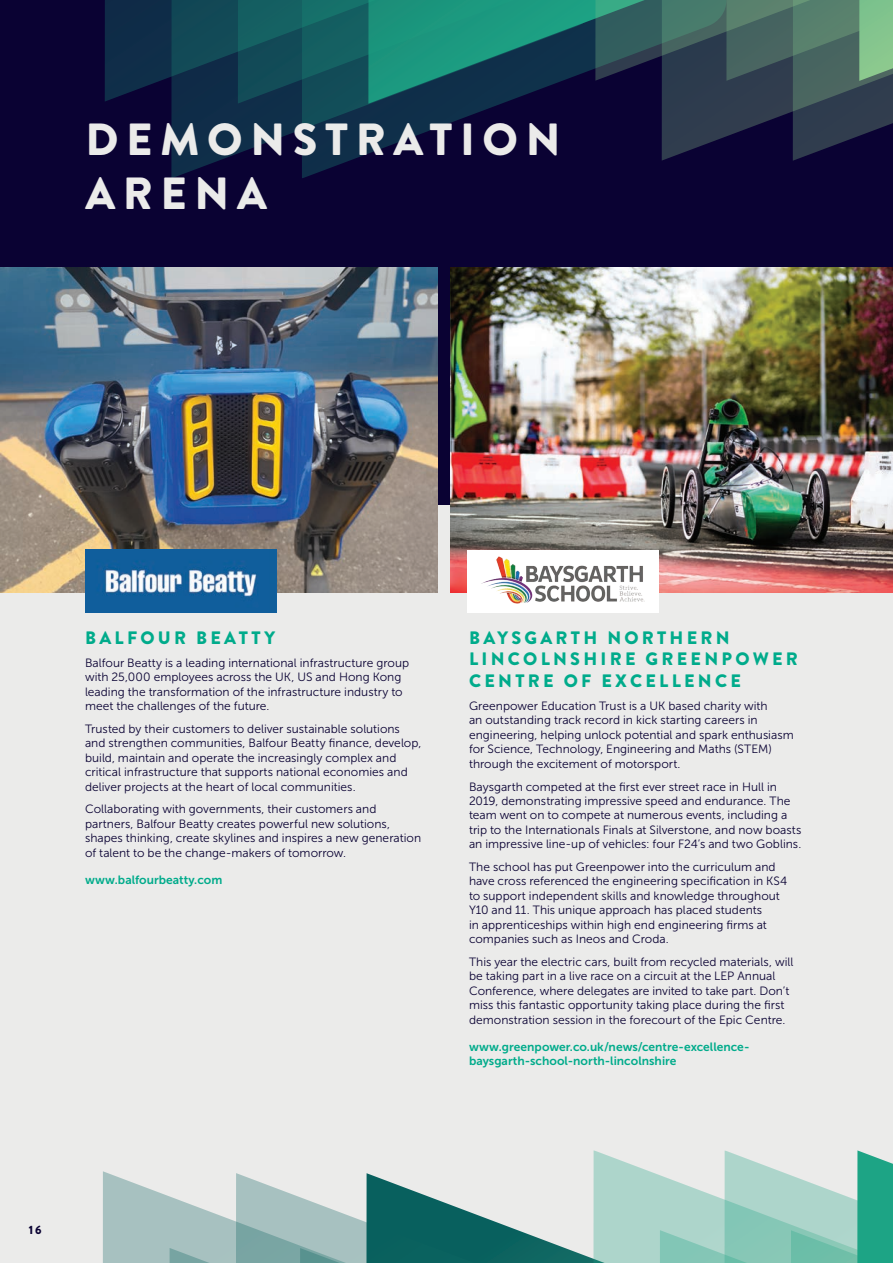
<style>
.page{position:relative;width:893px;height:1263px;background:#ebebea}
.page>*{position:absolute;margin:0;border:0;box-sizing:border-box;transform-origin:0 0}
.Event_Name{font:900 45px/54px "Brandon Grotesque";letter-spacing:.17em;color:#ebebea}
.Exhibitor_Name_-_Dark_G{font:900 18px/21.6px "Brandon Grotesque";letter-spacing:.18em;color:#00ab8b}
.Exhibitor_Body_Copy{font:12px/14.4px "Museo Sans 300";color:#0a0233}
.Web_Address{font:12px/14.4px "Museo Sans 700";color:#00ab8b}
.t1{font:900 12px "Brandon Grotesque";color:#0a0233}
</style>
<div class="page">
<div style="left:0;top:0;width:893px;height:504px;background:#0a0233"></div>
<svg style="left:171px;top:161px;width:177px;height:17px"></svg>
<svg style="left:105px;top:0;width:788px;height:161px"></svg>
<svg style="left:103px;top:1150px;width:790px;height:113px"></svg>
<img style="left:0;top:268px;width:438px;height:324px">
<img style="left:451px;top:268px;width:442px;height:324px">
<img style="left:85px;top:550px;width:191px;height:62px">
<img style="left:468px;top:550px;width:191px;height:62px">
<p class="Event_Name" style="left:85px;top:113px;width:477px">DEMONSTRATION<br>ARENA</p>
<p class="Exhibitor_Name_-_Dark_G" style="left:85px;top:627px;width:191px">BALFOUR BEATTY</p>
<p class="Exhibitor_Body_Copy" style="left:85px;top:655px;width:326px">Balfour Beatty is a leading international infrastructure group with 25,000 employees across the UK, US and Hong Kong leading the transformation of the infrastructure industry to meet the challenges of the future.</p>
<p class="Exhibitor_Body_Copy" style="left:85px;top:722px;width:338px">Trusted by their customers to deliver sustainable solutions and strengthen communities, Balfour Beatty finance, develop, build, maintain and operate the increasingly complex and critical infrastructure that supports national economies and deliver projects at the heart of local communities.</p>
<p class="Exhibitor_Body_Copy" style="left:85px;top:802px;width:338px">Collaborating with governments, their customers and partners, Balfour Beatty creates powerful new solutions, shapes thinking, create skylines and inspires a new generation of talent to be the change-makers of tomorrow.</p>
<p class="Web_Address" style="left:85px;top:872px;width:139px">www.balfourbeatty.com</p>
<p class="Exhibitor_Name_-_Dark_G" style="left:469px;top:627px;width:330px">BAYSGARTH NORTHERN<br>LINCOLNSHIRE GREENPOWER<br>CENTRE OF EXCELLENCE</p>
<p class="Exhibitor_Body_Copy" style="left:469px;top:699px;width:326px">Greenpower Education Trust is a UK based charity with<br>an outstanding track record in kick starting careers in engineering, helping unlock potential and spark enthusiasm for Science, Technology, Engineering and Maths (STEM) through the excitement of motorsport.</p>
<p class="Exhibitor_Body_Copy" style="left:469px;top:779px;width:334px">Baysgarth competed at the first ever street race in Hull in 2019, demonstrating impressive speed and endurance. The team went on to compete at numerous events, including a trip to the Internationals Finals at Silverstone, and now boasts an impressive line-up of vehicles: four F24’s and two Goblins.</p>
<p class="Exhibitor_Body_Copy" style="left:469px;top:860px;width:320px">The school has put Greenpower into the curriculum and have cross referenced the engineering specification in KS4 to support independent skills and knowledge throughout Y10 and 11. This unique approach has placed students<br>in apprenticeships within high end engineering firms at companies such as Ineos and Croda.</p>
<p class="Exhibitor_Body_Copy" style="left:469px;top:955px;width:326px">This year the electric cars, built from recycled materials, will be taking part in a live race on a circuit at the LEP Annual Conference, where delegates are invited to take part. Don’t miss this fantastic opportunity taking place during the first demonstration session in the forecourt of the Epic Centre.</p>
<p class="Web_Address" style="left:469px;top:1039px;width:282px">www.greenpower.co.uk/news/centre-excellence&shy;baysgarth-school-north-lincolnshire</p>
<p class="t1" style="left:29px;top:1221px;width:14px">16</p>
</div>
